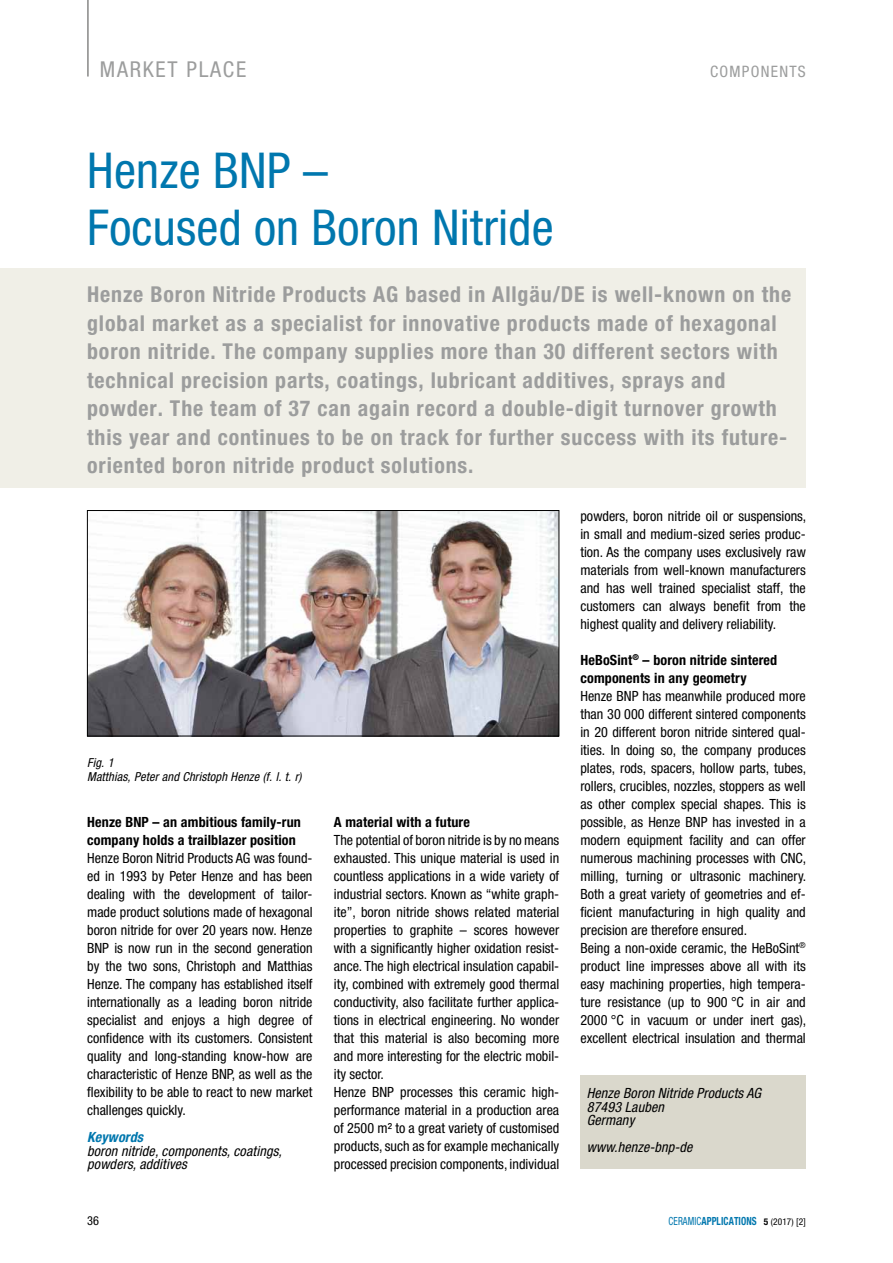
<style>
.page{position:relative;width:893px;height:1263px;background:#fff}
.page>*{position:absolute;margin:0;border:0;box-sizing:border-box;transform-origin:0 0}
.t1{font:condensed 49.5px/57px "Helvetica Neue";letter-spacing:.005em;color:#0077ae}
.t2{font:700 condensed 21.9px/28.5px "Helvetica Neue";letter-spacing:.04em;color:#9c9d9d}
.t3{font:condensed 21.9px "Helvetica Neue";letter-spacing:.08em;color:#9c9d9d}
.t4{font:condensed 15.75px "Helvetica Neue";letter-spacing:.08em;color:#9c9d9d}
.t5{font:condensed 14.1px/18px "Helvetica Neue";color:#000;text-align:justify}
.t6{font:700 condensed 14.1px/18px "Helvetica Neue";letter-spacing:.01em;color:#000}
.t7{font:italic condensed 14.1px/13.5px "Helvetica Neue";letter-spacing:.01em;color:#000}
.t8{font:italic 700 condensed 14.1px "Helvetica Neue";letter-spacing:.01em;color:#0077ae}
.t9{font:italic condensed 12.3px/13.5px "Helvetica Neue";letter-spacing:.01em;color:#000}
.t10{font:condensed 12.3px "Helvetica Neue";color:#000}
.t11{font:700 condensed 11.25px "Helvetica Neue";letter-spacing:.01em;color:#0077ae;scale:.83 1}
.s1{font-weight:400}
.s2{font-size:9.3px;color:#000}
.s3{font-weight:400;font-size:9.3px;color:#000}
</style>
<div class="page">
<hr style="left:87px;top:0;width:2px;height:77px;background:#878786">
<div style="left:580px;top:1075px;width:226px;height:93px;background:#dad8cc"></div>
<div style="left:0;top:269px;width:806px;height:219px;background:#f0efe7"></div>
<img style="left:89px;top:512px;width:468px;height:222px">
<div style="left:87px;top:510px;width:472px;height:226px;border:1px solid #000"></div>
<h2 class="t3" style="left:100px;top:56px;width:148px">MARKET PLACE</h2>
<p class="t4" style="left:710px;top:62px;width:97px">COMPONENTS</p>
<h1 class="t1" style="left:87px;top:142px;width:468px">Henze BNP –<br>Focused on Boron Nitride</h1>
<p class="t2" style="left:87px;top:280px;width:705px">Henze Boron Nitride Products AG based in Allgäu/DE is well-known on the global market as a specialist for innovative products made of hexagonal boron nitride. The company supplies more than 30 different sectors with technical precision parts, coatings, lubricant additives, sprays and powder. The team of 37 can again record a double-digit turnover growth this year and continues to be on track for further success with its future&shy;oriented boron nitride product solutions.</p>
<p class="t9" style="left:87px;top:756px;width:216px">Fig. 1<br>Matthias, Peter and Christoph Henze (f. l. t. r)</p>
<p class="t6" style="left:87px;top:812px;width:215px">Henze BNP – an ambitious family-run company holds a trailblazer position</p>
<p class="t5" style="left:87px;top:848px;width:227px">Henze Boron Nitrid Products AG was found&shy;ed in 1993 by Peter Henze and has been dealing with the development of tailor&shy;made product solutions made of hexagonal boron nitride for over 20 years now. Henze BNP is now run in the second generation by the two sons, Christoph and Matthias Henze. The company has established itself internationally as a leading boron nitride specialist and enjoys a high degree of confidence with its customers. Consistent quality and long-standing know-how are characteristic of Henze BNP, as well as the flexibility to be able to react to new market challenges quickly.</p>
<p class="t8" style="left:87px;top:1128px;width:58px">Keywords</p>
<p class="t7" style="left:87px;top:1144px;width:196px">boron nitride, components, coatings, powders, additives</p>
<p class="t6" style="left:334px;top:812px;width:138px">A material with a future</p>
<p class="t5" style="left:334px;top:830px;width:227px;text-align:left">The potential of boron nitride is by no means exhausted. This unique material is used in countless applications in a wide variety of industrial sectors. Known as “white graph&shy;ite”, boron nitride shows related material properties to graphite – scores however with a significantly higher oxidation resist&shy;ance. The high electrical insulation capabil&shy;ity, combined with extremely good thermal conductivity, also facilitate further applica&shy;tions in electrical engineering. No wonder that this material is also becoming more and more interesting for the electric mobil&shy;ity sector.<br>Henze BNP processes this ceramic high&shy;performance material in a production area of 2500 m² to a great variety of customised products, such as for example mechanically processed precision components, individual</p>
<p class="t5" style="left:580px;top:507px;width:227px">powders, boron nitride oil or suspensions, in small and medium-sized series produc&shy;tion. As the company uses exclusively raw materials from well-known manufacturers and has well trained specialist staff, the customers can always benefit from the highest quality and delivery reliability.</p>
<p class="t6" style="left:580px;top:650px;width:198px">HeBoSint<sup>®</sup> – boron nitride sintered components in any geometry</p>
<p class="t5" style="left:580px;top:686px;width:227px;text-align:left">Henze BNP has meanwhile produced more than 30 000 different sintered components in 20 different boron nitride sintered qual&shy;ities. In doing so, the company produces plates, rods, spacers, hollow parts, tubes, rollers, crucibles, nozzles, stoppers as well as other complex special shapes. This is possible, as Henze BNP has invested in a modern equipment facility and can offer numerous machining processes with CNC, milling, turning or ultrasonic machinery.<br>Both a great variety of geometries and ef&shy;ficient manufacturing in high quality and precision are therefore ensured.<br>Being a non-oxide ceramic, the HeBoSint<sup>® </sup>product line impresses above all with its easy machining properties, high tempera&shy;ture resistance (up to 900 °C in air and 2000 °C in vacuum or under inert gas), excellent electrical insulation and thermal</p>
<p class="t7" style="left:587px;top:1086px;width:176px">Henze Boron Nitride Products AG<br>87493 Lauben<br>Germany</p>
<p class="t7" style="left:587px;top:1140px;width:107px">www.henze-bnp-de</p>
<p class="t10" style="left:87px;top:1213px;width:14px">36</p>
<p class="t11" style="left:669px;top:1214px;width:167px"><span class="s1">CERAMIC</span>APPLICATIONS <span class="s2">5</span> <span class="s3">(2017) [2]</span></p>
</div>
